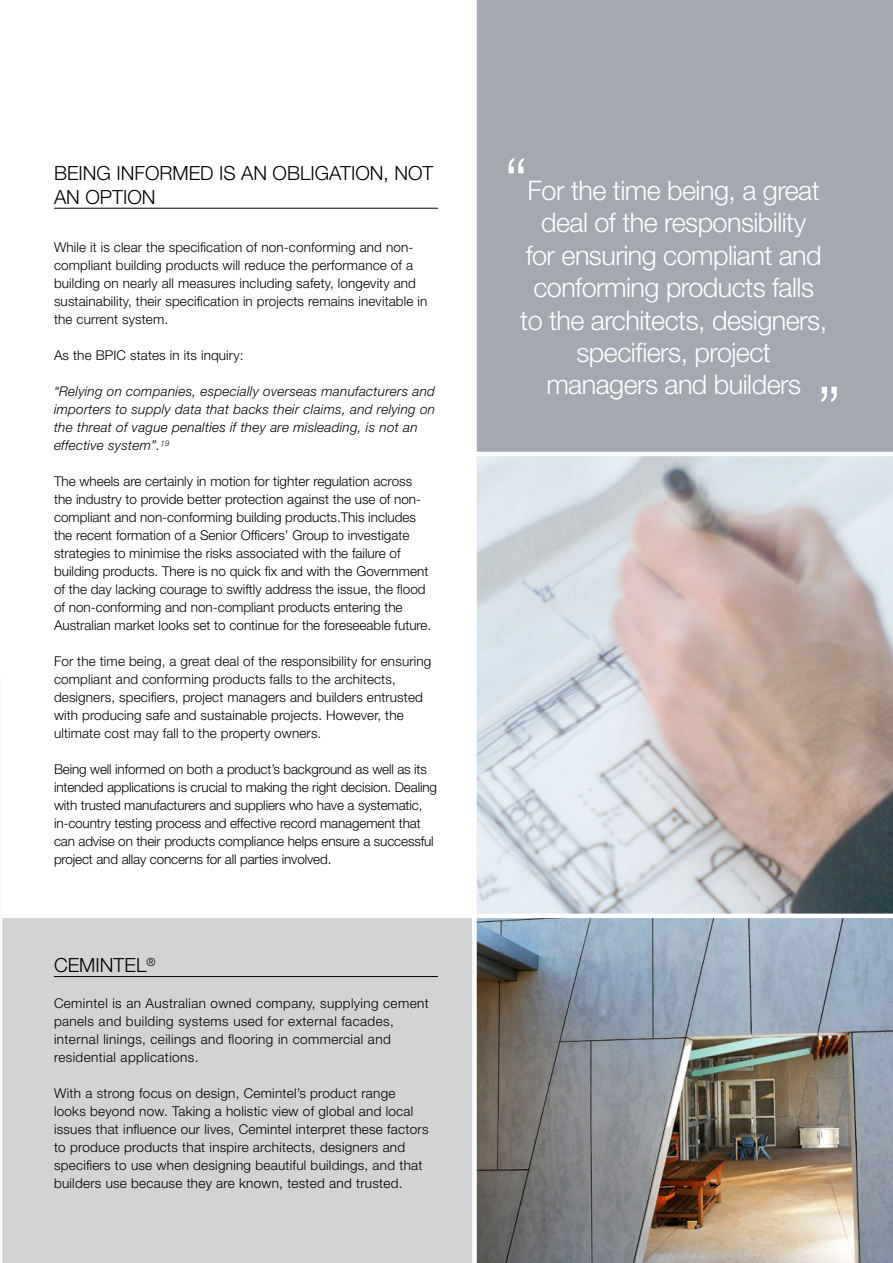
<style>
.page{position:relative;width:893px;height:1263px;background:#fff}
.page>*{position:absolute;margin:0;border:0;box-sizing:border-box;transform-origin:0 0}
.t1{font:300 27px/32.4px "Helvetica Neue LT Std";letter-spacing:-.02em;color:#fff;text-align:center}
.t2{font:300 19.5px "Helvetica Neue LT Std";color:#000}
.t3{font:300 13.5px/18px "Helvetica Neue LT Std";letter-spacing:.01em;color:#000}
.t4{font:300 13.5px/18px "Helvetica Neue LT Std";letter-spacing:-.01em;color:#000}
.t5{font:italic 300 13.5px/18px "Helvetica Neue LT Std";letter-spacing:.02em;color:#000}
.t6{font:300 13.5px/18px "Helvetica Neue LT Std";letter-spacing:.03em;color:#000}
</style>
<div class="page">
<div style="left:2px;top:918px;width:470px;height:345px;background:#d1d3d4"></div>
<hr style="left:54px;top:208px;width:384px;height:1px;background:#000">
<hr style="left:54px;top:976px;width:384px;height:1px;background:#000">
<svg style="left:476px;top:456px;width:417px;height:457px"></svg>
<img style="left:472px;top:913px;width:421px;height:350px">
<div style="left:476px;top:0;width:417px;height:452px;background:#a3a8b1"></div>
<svg style="left:509px;top:158px;width:15px;height:15px"></svg>
<svg style="left:821px;top:387px;width:16px;height:15px"></svg>
<h2 class="t2" style="left:54px;top:161px;width:120px">Being informe</h2>
<h2 class="t2" style="left:200px;top:161px;width:230px">d is an obligation, not</h2>
<h2 class="t2" style="left:54px;top:185px;width:100px">an option</h2>
<p class="t3" style="left:54px;top:238px;width:375px">While it is clear the specification of non-conforming and non&shy;compliant building products will reduce the performance of a building on nearly all measures including safety, longevity and sustainability, their specification in projects remains inevitable in the current system.</p>
<p class="t3" style="left:54px;top:346px;width:191px">As the BPIC states in its inquiry:</p>
<p class="t5" style="left:54px;top:382px;width:383px">“Relying on companies, especially overseas manufacturers and importers to supply data that backs their claims, and relying on the threat of vague penalties if they are misleading, is not an effective system”.<sup>19</sup></p>
<p class="t3" style="left:54px;top:472px;width:379px">The wheels are certainly in motion for tighter regulation across the industry to provide better protection against the use of non&shy;compliant and non-conforming building products.This includes the recent formation of a Senior Officers’ Group to investigate strategies to minimise the risks associated with the failure of building products. There is no quick fix and with the Government of the day lacking courage to swiftly address the issue, the flood of non-conforming and non-compliant products entering the Australian market looks set to continue for the foreseeable future.</p>
<p class="t3" style="left:54px;top:652px;width:379px">For the time being, a great deal of the responsibility for ensuring compliant and conforming products falls to the architects, designers, specifiers, project managers and builders entrusted with producing safe and sustainable projects. However, the ultimate cost may fall to the property owners.</p>
<p class="t4" style="left:54px;top:760px;width:385px">Being well informed on both a product’s background as well as its intended applications is crucial to making the right decision. Dealing with trusted manufacturers and suppliers who have a systematic, in-country testing process and effective record management that can advise on their products compliance helps ensure a successful project and allay concerns for all parties involved.</p>
<h2 class="t2" style="left:54px;top:953px;width:26px">Ceminte</h2>
<h2 class="t2" style="left:136px;top:953px;width:21px">l<sup>®</sup></h2>
<p class="t6" style="left:54px;top:994px;width:376px">Cemintel is an Australian owned company, supplying cement panels and building systems used for external facades, internal linings, ceilings and flooring in commercial and residential applications.</p>
<p class="t3" style="left:54px;top:1084px;width:376px">With a strong focus on design, Cemintel’s product range looks beyond now. Taking a holistic view of global and local issues that influence our lives, Cemintel interpret these factors to produce products that inspire architects, designers and specifiers to use when designing beautiful buildings, and that builders use because they are known, tested and trusted.</p>
<h1 class="t1" style="left:520px;top:174px;width:308px">For the time being, a great deal of the responsibility<br>for ensuring compliant and conforming products falls to the architects, designers, specifiers, project managers and builders</h1>
</div>
